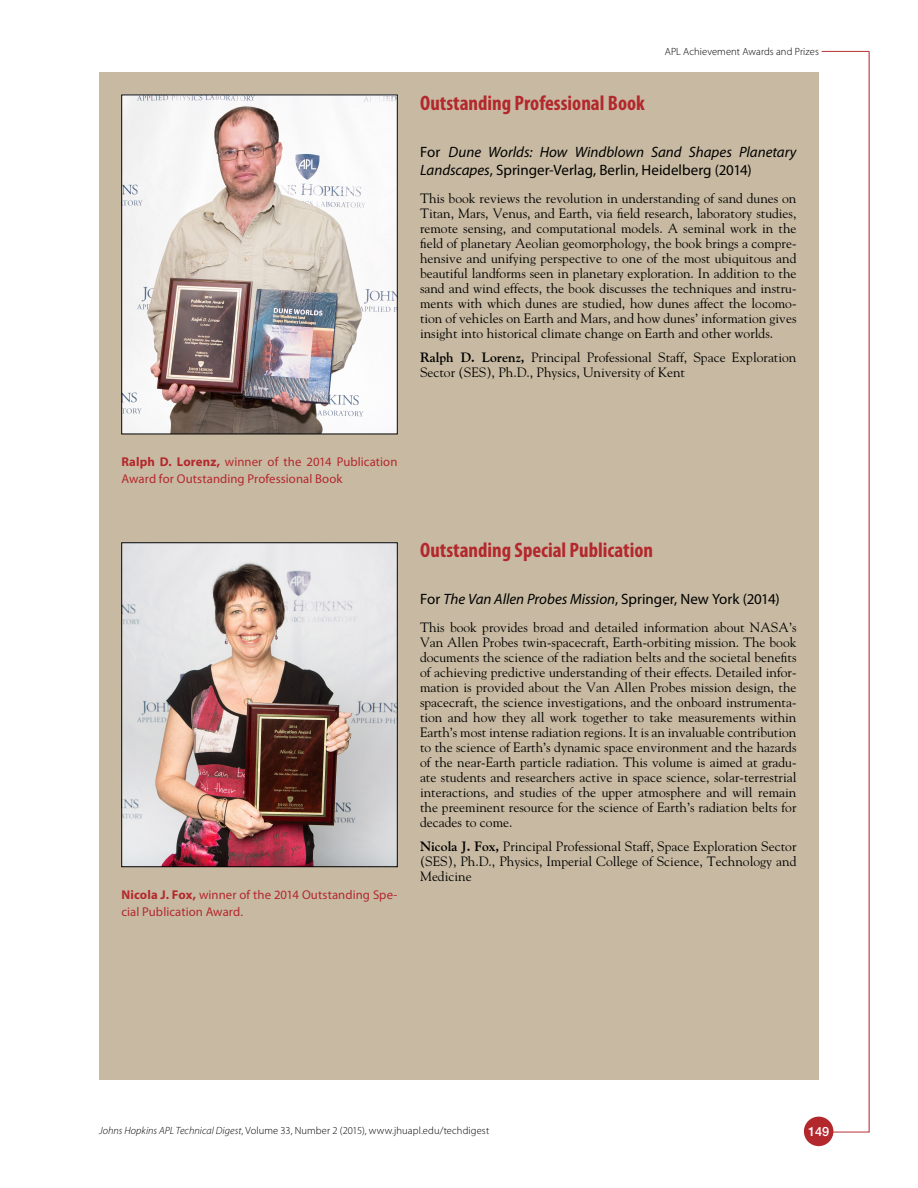
<style>
.page{position:relative;width:918px;height:1188px;background:#fff}
.page>*{position:absolute;margin:0;border:0;box-sizing:border-box;transform-origin:0 0}
.Award_H2{font:700 condensed 21px "Myriad Pro";color:#b3282d}
.Award_Name{font:italic 15px/18px "Myriad Pro";color:#000}
.Award_Name-2{font:15px "Myriad Pro";color:#000}
.Awards_Bio-AuthorInf{font:13.5px/15px "Hopkins Goudy";color:#000;text-align:justify}
.FigCaption{font:12.75px/17.2px "Myriad Pro";letter-spacing:.005em;color:#b3282d}
.t1{font:500 12.75px "Helvetica Neue LT Std";color:#fff}
.t2{font:300 10.5px "Myriad Pro";letter-spacing:.01em;color:#000}
.s1{font-style:normal}
.s2{font-weight:700}
.s3{font-style:italic}
</style>
<div class="page">
<hr style="left:817px;top:1132px;width:52px;height:1px;background:#b3282d">
<hr style="left:869px;top:51px;width:1px;height:1081px;background:#b3282d">
<hr style="left:822px;top:51px;width:47px;height:1px;background:#b3282d">
<div style="left:804px;top:1117px;width:29px;height:29px;background:#b3282d;border-radius:50%"></div>
<div style="left:99px;top:72px;width:720px;height:1008px;background:#c8baa2"></div>
<img style="left:124px;top:97px;width:272px;height:335px">
<div style="left:122px;top:95px;width:276px;height:339px;border:1px solid #000"></div>
<img style="left:124px;top:545px;width:272px;height:320px">
<div style="left:122px;top:543px;width:276px;height:324px;border:1px solid #000"></div>
<p class="t2" style="left:665px;top:45px;width:156px">APL Achievement Awards and Prizes</p>
<p class="Award_H2" style="left:420px;top:90px;width:226px">Outstanding Professional Book</p>
<p class="Award_Name" style="left:420px;top:142px;width:378px"><span class="s1">For</span> Dune Worlds: How Windblown Sand Shapes Planetary<br>Landscapes<span class="s1">, Springer-Verlag, Berlin, Heidelberg (2014)</span></p>
<p class="Awards_Bio-AuthorInf" style="left:420px;top:191px;width:378px">This book reviews the revolution in understanding of sand dunes on Titan, Mars, Venus, and Earth, via field research, laboratory studies, remote sensing, and computational models. A seminal work in the field of planetary Aeolian geomorphology, the book brings a compre&shy;hensive and unifying perspective to one of the most ubiquitous and beautiful landforms seen in planetary exploration. In addition to the sand and wind effects, the book discusses the techniques and instru&shy;ments with which dunes are studied, how dunes affect the locomo&shy;tion of vehicles on Earth and Mars, and how dunes’ information gives insight into historical climate change on Earth and other worlds.</p>
<p class="Awards_Bio-AuthorInf" style="left:420px;top:350px;width:378px"><span class="s2">Ralph D. Lorenz,</span> Principal Professional Staff, Space Exploration<br>Sector (SES), Ph.D., Physics, University of Kent</p>
<p class="FigCaption" style="left:122px;top:453px;width:278px"><span class="s2">Ralph D. Lorenz,</span> winner of the 2014 Publication<br>Award for Outstanding Professional Book</p>
<p class="FigCaption" style="left:122px;top:886px;width:278px"><span class="s2">Nicola J. Fox,</span> winner of the 2014 Outstanding Spe&shy;cial Publication Award.</p>
<p class="Award_H2" style="left:420px;top:537px;width:235px">Outstanding Special Publication</p>
<p class="Award_Name-2" style="left:420px;top:589px;width:361px">For <span class="s3">The Van Allen Probes Mission</span>, Springer, New York (2014)</p>
<p class="Awards_Bio-AuthorInf" style="left:420px;top:620px;width:378px">This book provides broad and detailed information about NASA’s Van Allen Probes twin-spacecraft, Earth-orbiting mission. The book documents the science of the radiation belts and the societal benefits of achieving predictive understanding of their effects. Detailed infor&shy;mation is provided about the Van Allen Probes mission design, the spacecraft, the science investigations, and the onboard instrumenta&shy;tion and how they all work together to take measurements within Earth’s most intense radiation regions. It is an invaluable contribution to the science of Earth’s dynamic space environment and the hazards of the near-Earth particle radiation. This volume is aimed at gradu&shy;ate students and researchers active in space science, solar-terrestrial interactions, and studies of the upper atmosphere and will remain the preeminent resource for the science of Earth’s radiation belts for decades to come.</p>
<p class="Awards_Bio-AuthorInf" style="left:420px;top:839px;width:378px"><span class="s2">Nicola J. Fox,</span> Principal Professional Staff, Space Exploration Sector (SES), Ph.D., Physics, Imperial College of Science, Technology and Medicine</p>
<p class="t2" style="left:99px;top:1124px;width:392px"><span class="s3">Johns Hopkins APL Technical Digest</span>, Volume 33, Number 2 (2015), www.jhuapl.edu/techdigest</p>
<p class="t1" style="left:808px;top:1124px;width:23px">149</p>
</div>
